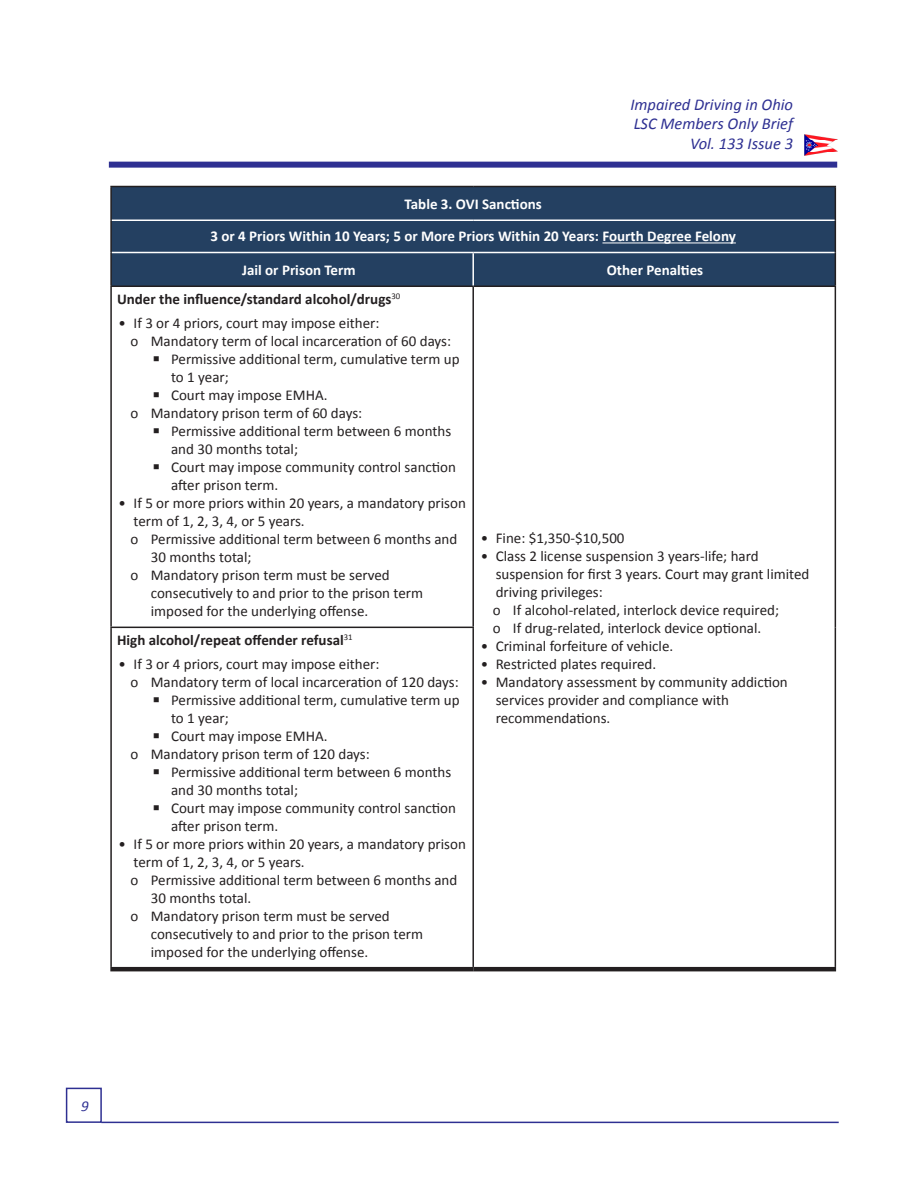
<style>
.page{position:relative;width:918px;height:1188px;background:#fff}
.page>*{position:absolute;margin:0;border:0;box-sizing:border-box;transform-origin:0 0}
.t1{font:italic 16.5px/19.8px "Calibri";color:#2e3092;text-align:right}
.t2{font:15px/18px "Calibri";color:#231f20}
.t3{font:700 15px "Calibri";color:#fff}
.t4{font:700 15px "Calibri";color:#231f20}
.t5{font:italic 15px "Calibri";color:#2e3092}
</style>
<div class="page">
<img style="left:805px;top:135px;width:33px;height:21px">
<hr style="left:101px;top:1122px;width:738px;height:1px;background:#2e3092">
<div style="left:66px;top:1088px;width:36px;height:35px;background:#fff;border:2px solid #2e3092"></div>
<div style="left:109px;top:162px;width:728px;height:6px;background:#2e3092"></div>
<div style="left:112px;top:187px;width:723px;height:99px;background:#244061"></div>
<hr style="left:110px;top:287px;width:2px;height:340px;background:#231f20">
<hr style="left:472px;top:287px;width:2px;height:340px;background:#231f20">
<hr style="left:835px;top:287px;width:1px;height:340px;background:#231f20">
<hr style="left:110px;top:627px;width:364px;height:1px;background:#231f20">
<hr style="left:110px;top:628px;width:2px;height:339px;background:#231f20">
<hr style="left:472px;top:628px;width:2px;height:339px;background:#231f20">
<hr style="left:835px;top:627px;width:1px;height:340px;background:#231f20">
<hr style="left:110px;top:220px;width:2px;height:33px;background:#231f20">
<hr style="left:835px;top:220px;width:1px;height:33px;background:#231f20">
<hr style="left:110px;top:253px;width:2px;height:33px;background:#231f20">
<hr style="left:835px;top:253px;width:1px;height:33px;background:#231f20">
<hr style="left:110px;top:286px;width:363px;height:1px;background:#231f20">
<hr style="left:473px;top:286px;width:363px;height:1px;background:#231f20">
<hr style="left:112px;top:252px;width:361px;height:1px;background:#fff">
<hr style="left:473px;top:252px;width:362px;height:1px;background:#fff">
<hr style="left:472px;top:253px;width:2px;height:33px;background:#fff">
<hr style="left:110px;top:967px;width:363px;height:4px;background:#231f20">
<hr style="left:473px;top:967px;width:363px;height:4px;background:#231f20">
<hr style="left:110px;top:186px;width:363px;height:1px;background:#231f20">
<hr style="left:110px;top:187px;width:2px;height:33px;background:#231f20">
<hr style="left:473px;top:186px;width:363px;height:1px;background:#231f20">
<hr style="left:835px;top:187px;width:1px;height:33px;background:#231f20">
<hr style="left:112px;top:220px;width:361px;height:1px;background:#fff">
<hr style="left:473px;top:220px;width:362px;height:1px;background:#fff">
<hr style="left:602px;top:242px;width:134px;height:1px;background:#fff">
<p class="t1" style="left:630px;top:94px;width:164px">Impaired Driving in Ohio<br>LSC Members Only Brief<br>Vol. 133 Issue 3</p>
<p class="t3" style="left:405px;top:194px;width:139px">Table 3. OVI Sanctions</p>
<p class="t3" style="left:211px;top:227px;width:527px">3 or 4 Priors Within 10 Years; 5 or More Priors Within 20 Years: Fourth Degree Felony</p>
<p class="t3" style="left:242px;top:260px;width:115px">Jail or Prison Term</p>
<p class="t3" style="left:607px;top:260px;width:98px">Other Penalties</p>
<p class="t4" style="left:117px;top:289px;width:285px">Under the influence/standard alcohol/drugs<sup>30</sup></p>
<p class="t2" style="left:119px;top:314px;width:262px">• If 3 or 4 priors, court may impose either:</p>
<p class="t2" style="left:131px;top:332px;width:322px">o Mandatory term of local incarceration of 60 days:</p>
<p class="t2" style="left:171px;top:350px;width:290px;text-indent:-20px">▪ Permissive additional term, cumulative term up to 1 year;</p>
<p class="t2" style="left:151px;top:386px;width:178px">▪ Court may impose EMHA.</p>
<p class="t2" style="left:131px;top:404px;width:233px">o Mandatory prison term of 60 days:</p>
<p class="t2" style="left:171px;top:422px;width:282px;text-indent:-20px">▪ Permissive additional term between 6 months and 30 months total;</p>
<p class="t2" style="left:171px;top:458px;width:286px;text-indent:-20px">▪ Court may impose community control sanction after prison term.</p>
<p class="t2" style="left:134px;top:494px;width:334px;text-indent:-15px">• If 5 or more priors within 20 years, a mandatory prison term of 1, 2, 3, 4, or 5 years.</p>
<p class="t2" style="left:151px;top:530px;width:308px;text-indent:-20px">o Permissive additional term between 6 months and<br>30 months total;</p>
<p class="t2" style="left:151px;top:566px;width:274px;text-indent:-20px">o Mandatory prison term must be served consecutively to and prior to the prison term imposed for the underlying offense.</p>
<p class="t2" style="left:481px;top:529px;width:145px">• Fine: $1,350-$10,500</p>
<p class="t2" style="left:496px;top:547px;width:315px;text-indent:-15px">• Class 2 license suspension 3 years-life; hard suspension for first 3 years. Court may grant limited driving privileges:</p>
<p class="t2" style="left:493px;top:601px;width:288px">o If alcohol-related, interlock device required;</p>
<p class="t2" style="left:493px;top:619px;width:270px">o If drug-related, interlock device optional.</p>
<p class="t2" style="left:481px;top:637px;width:194px">• Criminal forfeiture of vehicle.</p>
<p class="t2" style="left:481px;top:655px;width:177px">• Restricted plates required.</p>
<p class="t2" style="left:496px;top:673px;width:294px;text-indent:-15px">• Mandatory assessment by community addiction services provider and compliance with recommendations.</p>
<p class="t4" style="left:117px;top:630px;width:237px">High alcohol/repeat offender refusal<sup>31</sup></p>
<p class="t2" style="left:119px;top:655px;width:262px">• If 3 or 4 priors, court may impose either:</p>
<p class="t2" style="left:131px;top:673px;width:330px">o Mandatory term of local incarceration of 120 days:</p>
<p class="t2" style="left:171px;top:691px;width:290px;text-indent:-20px">▪ Permissive additional term, cumulative term up to 1 year;</p>
<p class="t2" style="left:151px;top:727px;width:178px">▪ Court may impose EMHA.</p>
<p class="t2" style="left:131px;top:745px;width:241px">o Mandatory prison term of 120 days:</p>
<p class="t2" style="left:171px;top:763px;width:282px;text-indent:-20px">▪ Permissive additional term between 6 months and 30 months total;</p>
<p class="t2" style="left:171px;top:799px;width:286px;text-indent:-20px">▪ Court may impose community control sanction after prison term.</p>
<p class="t2" style="left:134px;top:835px;width:334px;text-indent:-15px">• If 5 or more priors within 20 years, a mandatory prison term of 1, 2, 3, 4, or 5 years.</p>
<p class="t2" style="left:151px;top:871px;width:308px;text-indent:-20px">o Permissive additional term between 6 months and<br>30 months total.</p>
<p class="t2" style="left:151px;top:907px;width:274px;text-indent:-20px">o Mandatory prison term must be served consecutively to and prior to the prison term imposed for the underlying offense.</p>
<p class="t5" style="left:81px;top:1095px;width:9px">9</p>
</div>
